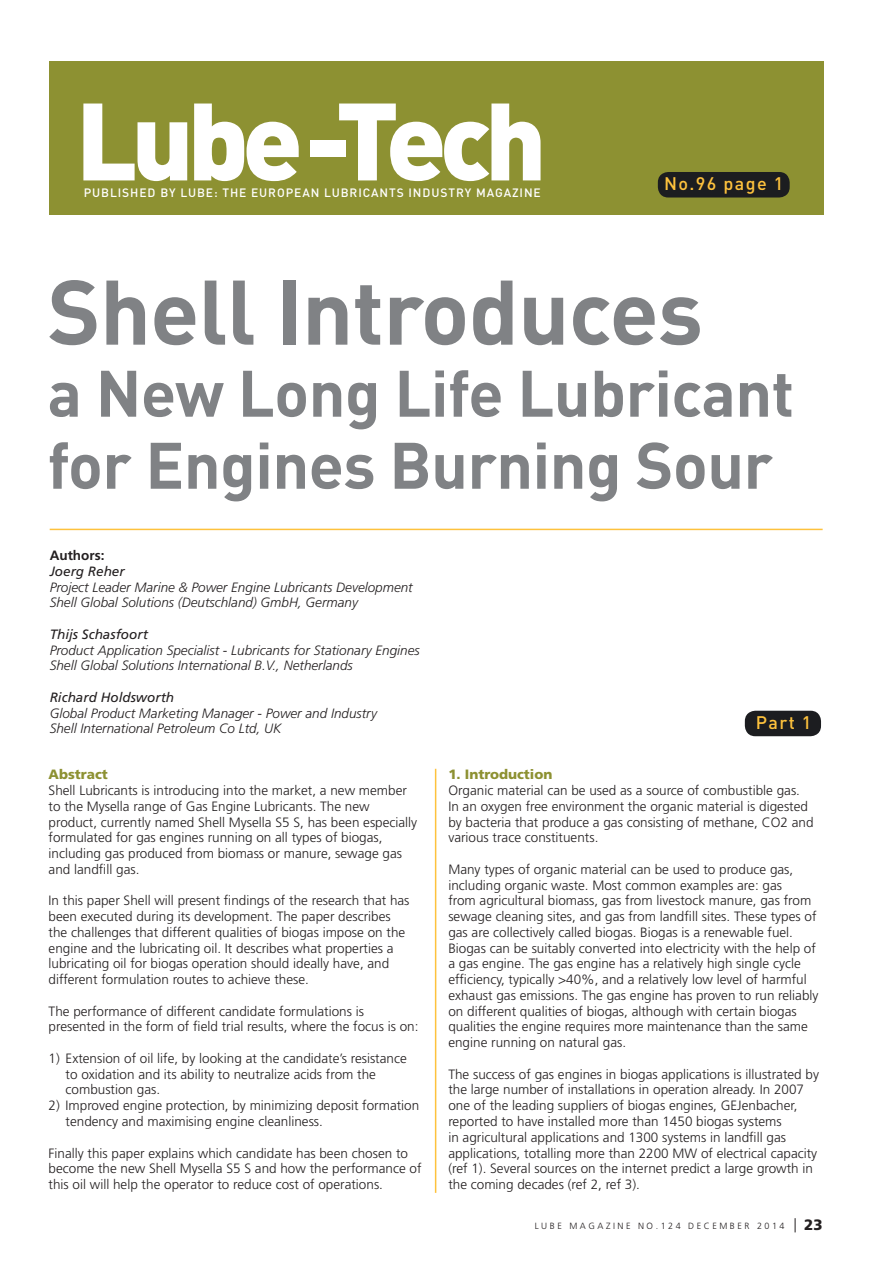
<style>
.page{position:relative;width:884px;height:1267px;background:#fff}
.page>*{position:absolute;margin:0;border:0;box-sizing:border-box;transform-origin:0 0}
.t1{font:900 108px "DIN";letter-spacing:-.06em;color:#fff}
.t2{font:700 90px "DIN";letter-spacing:-.01em;color:#808285}
.t3{font:700 64.5px "DIN";letter-spacing:-.01em;color:#808285}
.t4{font:500 18px "DIN";letter-spacing:.075em;color:#fec23d}
.t5{font:900 15px "Frutiger";color:#231f20}
.t6{font:300 13.5px/15.8px "Frutiger";color:#231f20}
.t7{font:italic 300 13.5px "Frutiger";color:#231f20}
.t8{font:italic 13.5px "Frutiger";color:#231f20}
.t9{font:900 13.5px "Frutiger";color:#8d9132}
.t10{font:700 13.5px "Frutiger";color:#231f20}
.t11{font:500 12px "DIN";letter-spacing:.075em;color:#fff}
.t12{font:300 9px "Frutiger";letter-spacing:.28em;color:#231f20}
</style>
<div class="page">
<svg style="left:795px;top:1218px;width:1px;height:14px"></svg>
<div style="left:50px;top:61px;width:774px;height:153px;background:#8d9132"></div>
<div style="left:658px;top:172px;width:132px;height:25px;background:#1c1d20;border-radius:10px"></div>
<div style="left:745px;top:710px;width:76px;height:26px;background:#1c1d20;border-radius:10px"></div>
<hr style="left:435px;top:768px;width:1px;height:424px;background:#fec23d">
<hr style="left:50px;top:528px;width:772px;height:2px;background:#fec23d">
<p class="t1" style="left:76px;top:69px;width:472px">Lube-Tech</p>
<p class="t11" style="left:84px;top:185px;width:459px">PUBLISHED BY LUBE: THE EUROPEAN LUBRICANTS INDUSTRY MAGAZINE</p>
<p class="t4" style="left:664px;top:172px;width:121px">No.96 page 1</p>
<p class="t2" style="left:48px;top:253px;width:657px">Shell Introduces</p>
<p class="t3" style="left:48px;top:351px;width:748px">a New Long Life Lubricant</p>
<p class="t3" style="left:48px;top:423px;width:727px">for Engines Burning Sour</p>
<p class="t10" style="left:50px;top:547px;width:56px">Authors:</p>
<p class="t8" style="left:50px;top:563px;width:77px">Joerg Reher</p>
<p class="t7" style="left:50px;top:579px;width:365px">Project Leader Marine &amp; Power Engine Lubricants Development</p>
<p class="t7" style="left:50px;top:595px;width:310px">Shell Global Solutions (Deutschland) GmbH, Germany</p>
<p class="t8" style="left:50px;top:626px;width:100px">Thijs Schasfoort</p>
<p class="t7" style="left:50px;top:642px;width:372px">Product Application Specialist - Lubricants for Stationary Engines</p>
<p class="t7" style="left:50px;top:658px;width:305px">Shell Global Solutions International B.V., Netherlands</p>
<p class="t8" style="left:50px;top:689px;width:126px">Richard Holdsworth</p>
<p class="t7" style="left:50px;top:705px;width:329px">Global Product Marketing Manager - Power and Industry</p>
<p class="t7" style="left:50px;top:721px;width:233px">Shell International Petroleum Co Ltd, UK</p>
<p class="t9" style="left:49px;top:766px;width:61px">Abstract</p>
<p class="t6" style="left:49px;top:782px;width:370px">Shell Lubricants is introducing into the market, a new member to the Mysella range of Gas Engine Lubricants. The new product, currently named Shell Mysella S5 S, has been especially formulated for gas engines running on all types of biogas, including gas produced from biomass or manure, sewage gas and landfill gas.</p>
<p class="t6" style="left:49px;top:892px;width:362px">In this paper Shell will present findings of the research that has been executed during its development. The paper describes the challenges that different qualities of biogas impose on the engine and the lubricating oil. It describes what properties a lubricating oil for biogas operation should ideally have, and different formulation routes to achieve these.</p>
<p class="t6" style="left:49px;top:1003px;width:371px">The performance of different candidate formulations is presented in the form of field trial results, where the focus is on:</p>
<p class="t6" style="left:66px;top:1050px;width:343px;text-indent:-17px">1) Extension of oil life, by looking at the candidate’s resistance to oxidation and its ability to neutralize acids from the combustion gas.</p>
<p class="t6" style="left:66px;top:1097px;width:355px;text-indent:-17px">2) Improved engine protection, by minimizing deposit formation tendency and maximising engine cleanliness.</p>
<p class="t6" style="left:49px;top:1144px;width:374px">Finally this paper explains which candidate has been chosen to become the new Shell Mysella S5 S and how the performance of this oil will help the operator to reduce cost of operations.</p>
<p class="t4" style="left:756px;top:711px;width:57px">Part 1</p>
<p class="t9" style="left:448px;top:766px;width:106px">1. Introduction</p>
<p class="t6" style="left:448px;top:782px;width:367px">Organic material can be used as a source of combustible gas.<br>In an oxygen free environment the organic material is digested by bacteria that produce a gas consisting of methane, CO2 and various trace constituents.</p>
<p class="t6" style="left:448px;top:861px;width:370px">Many types of organic material can be used to produce gas, including organic waste. Most common examples are: gas<br>from agricultural biomass, gas from livestock manure, gas from sewage cleaning sites, and gas from landfill sites. These types of gas are collectively called biogas. Biogas is a renewable fuel.</p>
<p class="t6" style="left:448px;top:940px;width:372px">Biogas can be suitably converted into electricity with the help of a gas engine. The gas engine has a relatively high single cycle efficiency, typically &gt;40%, and a relatively low level of harmful exhaust gas emissions. The gas engine has proven to run reliably on different qualities of biogas, although with certain biogas qualities the engine requires more maintenance than the same engine running on natural gas.</p>
<p class="t6" style="left:448px;top:1066px;width:372px">The success of gas engines in biogas applications is illustrated by the large number of installations in operation already. In 2007 one of the leading suppliers of biogas engines, GEJenbacher, reported to have installed more than 1450 biogas systems<br>in agricultural applications and 1300 systems in landfill gas applications, totalling more than 2200 MW of electrical capacity (ref 1). Several sources on the internet predict a large growth in the coming decades (ref 2, ref 3).</p>
<p class="t12" style="left:535px;top:1221px;width:251px">LUBE MAGAZINE NO.124 DECEMBER 2014</p>
<p class="t5" style="left:804px;top:1215px;width:20px">23</p>
</div>
